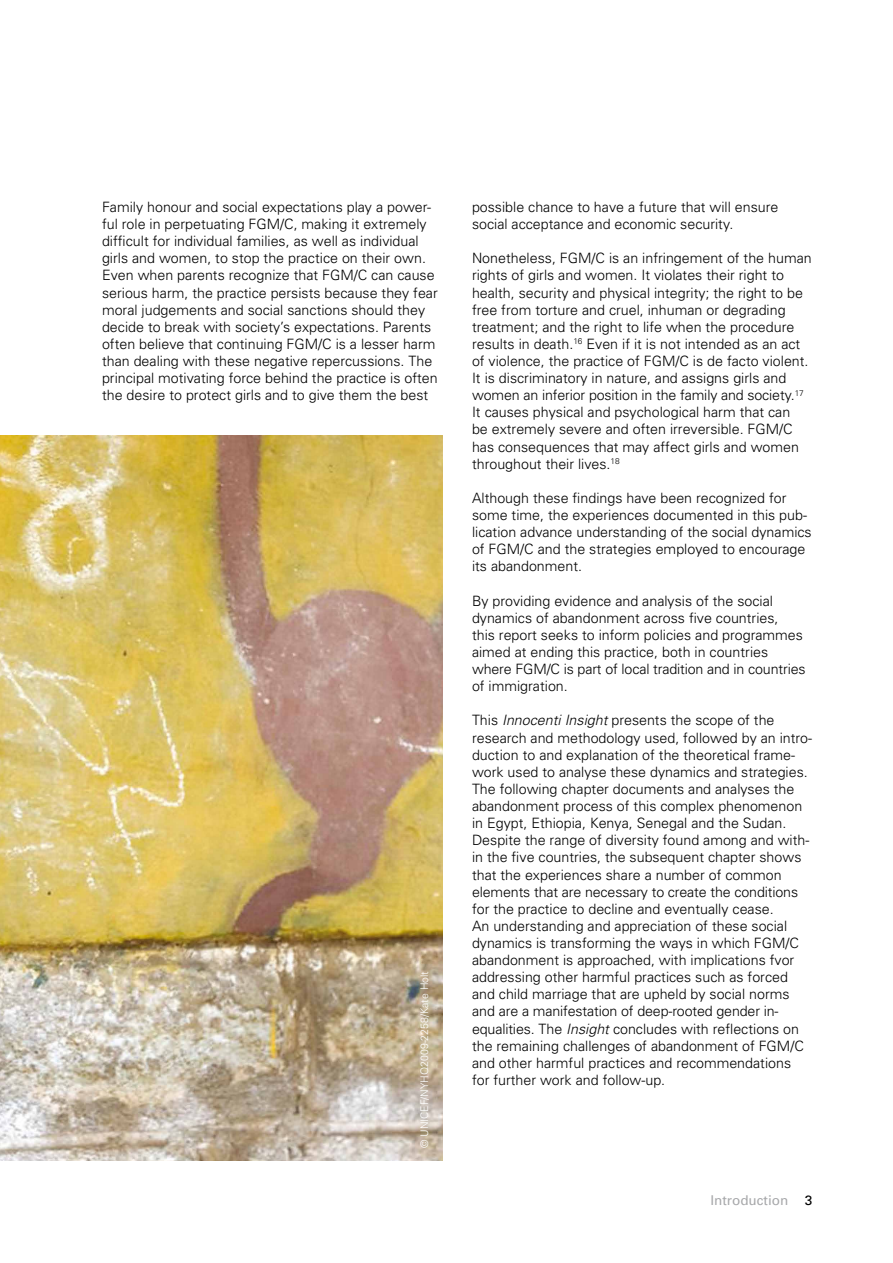
<style>
.page{position:relative;width:893px;height:1263px;background:#fff}
.page>*{position:absolute;margin:0;border:0;box-sizing:border-box;transform-origin:0 0}
.t1{font:300 14.25px/17.1px "Univers";color:#000}
.t2{font:13.5px "Univers";color:#a7a8aa}
.t3{font:13.5px "Univers";color:#000}
.t4{font:300 10.5px "Univers";color:#fff}
.s1{font-style:italic}
</style>
<div class="page">
<img style="left:0;top:435px;width:442px;height:726px">
<p class="t1" style="left:102px;top:198px;width:337px">Family honour and social expectations play a power&shy;ful role in perpetuating FGM/C, making it extremely difficult for individual families, as well as individual girls and women, to stop the practice on their own.<br>Even when parents recognize that FGM/C can cause serious harm, the practice persists because they fear moral judgements and social sanctions should they decide to break with society’s expectations. Parents often believe that continuing FGM/C is a lesser harm than dealing with these negative repercussions. The principal motivating force behind the practice is often the desire to protect girls and to give them the best</p>
<p class="t1" style="left:472px;top:198px;width:308px">possible chance to have a future that will ensure social acceptance and economic security.</p>
<p class="t1" style="left:472px;top:249px;width:341px">Nonetheless, FGM/C is an infringement of the human rights of girls and women. It violates their right to health, security and physical integrity; the right to be free from torture and cruel, inhuman or degrading treatment; and the right to life when the procedure results in death.<sup>16</sup> Even if it is not intended as an act of violence, the practice of FGM/C is de facto violent.<br>It is discriminatory in nature, and assigns girls and women an inferior position in the family and society.<sup>17<br></sup>It causes physical and psychological harm that can<br>be extremely severe and often irreversible. FGM/C has consequences that may affect girls and women throughout their lives.<sup>18</sup></p>
<p class="t1" style="left:472px;top:489px;width:341px">Although these findings have been recognized for some time, the experiences documented in this pub&shy;lication advance understanding of the social dynamics of FGM/C and the strategies employed to encourage its abandonment.</p>
<p class="t1" style="left:472px;top:592px;width:335px">By providing evidence and analysis of the social dynamics of abandonment across five countries,<br>this report seeks to inform policies and programmes aimed at ending this practice, both in countries where FGM/C is part of local tradition and in countries of immigration.</p>
<p class="t1" style="left:472px;top:711px;width:342px">This <span class="s1">Innocenti Insight</span> presents the scope of the research and methodology used, followed by an intro&shy;duction to and explanation of the theoretical frame&shy;work used to analyse these dynamics and strategies.<br>The following chapter documents and analyses the abandonment process of this complex phenomenon in Egypt, Ethiopia, Kenya, Senegal and the Sudan.<br>Despite the range of diversity found among and with&shy;in the five countries, the subsequent chapter shows that the experiences share a number of common elements that are necessary to create the conditions for the practice to decline and eventually cease.<br>An understanding and appreciation of these social dynamics is transforming the ways in which FGM/C abandonment is approached, with implications fvor addressing other harmful practices such as forced and child marriage that are upheld by social norms and are a manifestation of deep-rooted gender in&shy;equalities. The <span class="s1">Insight</span> concludes with reflections on the remaining challenges of abandonment of FGM/C and other harmful practices and recommendations<br>for further work and follow-up.</p>
<p class="t4" style="left:418px;top:1148px;width:179px;rotate:-90deg">© UNICEF/NYHQ2009-2258/Kate Holt</p>
<p class="t2" style="left:710px;top:1191px;width:79px">Introduction</p>
<p class="t3" style="left:805px;top:1191px;width:9px">3</p>
</div>
